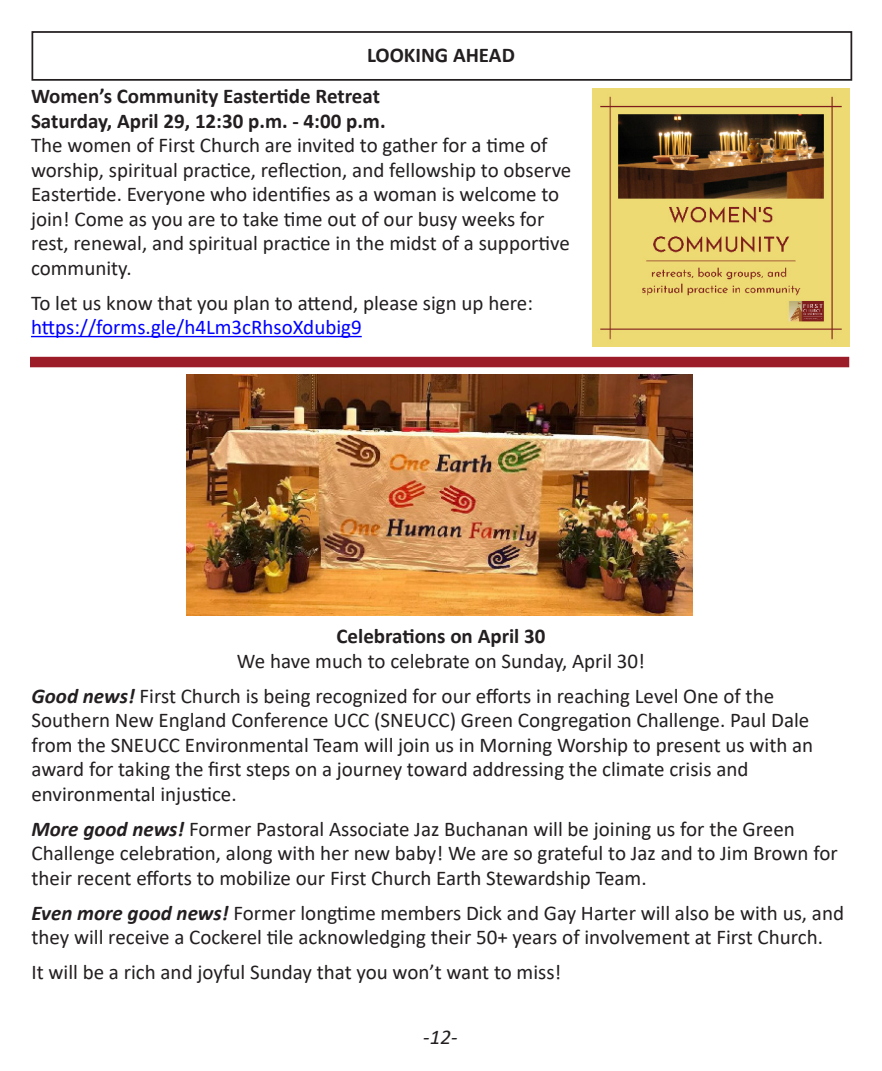
<style>
.page{position:relative;width:882px;height:1071px;background:#fff}
.page>*{position:absolute;margin:0;border:0;box-sizing:border-box;transform-origin:0 0}
.Paragraph_Style_1{font:21px/24.5px "Calibri";color:#231f20}
.Paragraph_Style_1-2{font:700 21px "Calibri";color:#231f20}
.Paragraph_Style_1-3{font:21px "Calibri";color:#00f}
.Paragraph_Style_1-4{font:italic 21px "Calibri";color:#231f20}
.s1{font-weight:700;font-style:italic}
</style>
<div class="page">
<hr style="left:31px;top:336px;width:331px;height:1px;background:#00f">
<img style="left:593px;top:89px;width:257px;height:257px">
<div style="left:32px;top:31px;width:820px;height:50px;border:2px solid #231f20"></div>
<div style="left:30px;top:357px;width:819px;height:10px;background:#9c1c28"></div>
<img style="left:187px;top:375px;width:506px;height:241px">
<p class="Paragraph_Style_1-2" style="left:367px;top:40px;width:149px">LOOKING AHEAD</p>
<p class="Paragraph_Style_1-2" style="left:31px;top:81px;width:350px">Women’s Community Eastertide Retreat</p>
<p class="Paragraph_Style_1-2" style="left:31px;top:106px;width:356px">Saturday, April 29, 12:30 p.m. - 4:00 p.m.</p>
<p class="Paragraph_Style_1" style="left:31px;top:132px;width:542px">The women of First Church are invited to gather for a time of worship, spiritual practice, reflection, and fellowship to observe Eastertide. Everyone who identifies as a woman is welcome to join! Come as you are to take time out of our busy weeks for rest, renewal, and spiritual practice in the midst of a supportive community.</p>
<p class="Paragraph_Style_1" style="left:31px;top:290px;width:503px">To let us know that you plan to attend, please sign up here:</p>
<p class="Paragraph_Style_1-3" style="left:31px;top:313px;width:332px">https://forms.gle/h4Lm3cRhsoXdubig9</p>
<p class="Paragraph_Style_1-2" style="left:337px;top:621px;width:210px">Celebrations on April 30</p>
<p class="Paragraph_Style_1" style="left:237px;top:648px;width:410px">We have much to celebrate on Sunday, April 30!</p>
<p class="Paragraph_Style_1" style="left:32px;top:683px;width:744px"><span class="s1">Good news!</span> First Church is being recognized for our efforts in reaching Level One of the</p>
<p class="Paragraph_Style_1" style="left:32px;top:707px;width:783px">Southern New England Conference UCC (SNEUCC) Green Congregation Challenge. Paul Dale from the SNEUCC Environmental Team will join us in Morning Worship to present us with an award for taking the first steps on a journey toward addressing the climate crisis and</p>
<p class="Paragraph_Style_1" style="left:32px;top:781px;width:207px">environmental injustice.</p>
<p class="Paragraph_Style_1" style="left:32px;top:816px;width:765px"><span class="s1">More good news!</span> Former Pastoral Associate Jaz Buchanan will be joining us for the Green</p>
<p class="Paragraph_Style_1" style="left:32px;top:840px;width:808px">Challenge celebration, along with her new baby! We are so grateful to Jaz and to Jim Brown for their recent efforts to mobilize our First Church Earth Stewardship Team.</p>
<p class="Paragraph_Style_1" style="left:32px;top:900px;width:814px"><span class="s1">Even more good news!</span> Former longtime members Dick and Gay Harter will also be with us, and they will receive a Cockerel tile acknowledging their 50+ years of involvement at First Church.</p>
<p class="Paragraph_Style_1" style="left:32px;top:959px;width:532px">It will be a rich and joyful Sunday that you won’t want to miss!</p>
<p class="Paragraph_Style_1-4" style="left:423px;top:1023px;width:36px">-12-</p>
</div>
